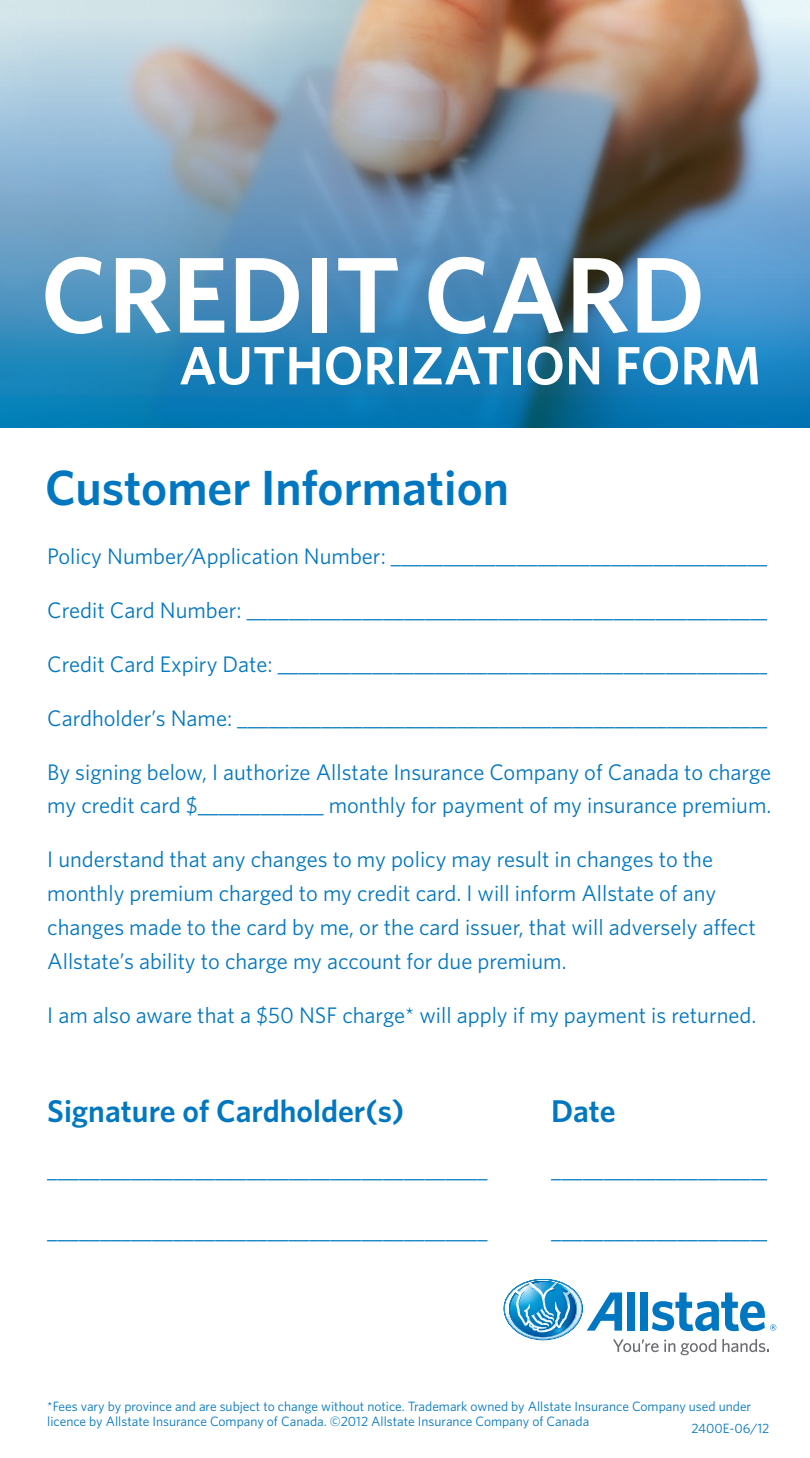
<style>
.page{position:relative;width:810px;height:1458px;background:#fff}
.page>*{position:absolute;margin:0;border:0;box-sizing:border-box;transform-origin:0 0}
.t1{font:600 108px "Whitney";color:#fff}
.t2{font:600 54px "Whitney";color:#fff}
.t3{font:600 49.5px "Whitney";color:#0077c0}
.t4{font:600 31.5px "Whitney";color:#0077c0}
.t5{font:22.5px/33.8px "Whitney";color:#0077c0}
.t6{font:13.5px/14.2px "Whitney";color:#0077c0}
</style>
<div class="page">
<img style="left:0;top:0;width:810px;height:428px">
<svg style="left:504px;top:1279px;width:272px;height:76px"></svg>
<p class="t1" style="left:40px;top:230px;width:667px">CREDIT CARD</p>
<p class="t2" style="left:179px;top:333px;width:583px">AUTHORIZATION FORM</p>
<p class="t3" style="left:45px;top:458px;width:466px">Customer Information</p>
<p class="t5" style="left:47px;top:538px;width:723px">Policy Number/Application Number: ____________________________________</p>
<p class="t5" style="left:47px;top:592px;width:725px">Credit Card Number: __________________________________________________</p>
<p class="t5" style="left:47px;top:646px;width:725px">Credit Card Expiry Date: _______________________________________________</p>
<p class="t5" style="left:47px;top:700px;width:726px">Cardholder’s Name: ___________________________________________________</p>
<p class="t5" style="left:47px;top:754px;width:726px">By signing below, I authorize Allstate Insurance Company of Canada to charge my credit card $____________ monthly for payment of my insurance premium.</p>
<p class="t5" style="left:47px;top:842px;width:710px">I understand that any changes to my policy may result in changes to the monthly premium charged to my credit card. I will inform Allstate of any changes made to the card by me, or the card issuer, that will adversely affect Allstate’s ability to charge my account for due premium.</p>
<p class="t5" style="left:47px;top:997px;width:711px">I am also aware that a $50 NSF charge* will apply if my payment is returned.</p>
<p class="t4" style="left:47px;top:1092px;width:358px">Signature of Cardholder(s)</p>
<p class="t4" style="left:551px;top:1092px;width:66px">Date</p>
<p class="t5" style="left:47px;top:1152px;width:442px">__________________________________________</p>
<p class="t5" style="left:551px;top:1152px;width:222px">_____________________</p>
<p class="t5" style="left:47px;top:1214px;width:442px">__________________________________________</p>
<p class="t5" style="left:551px;top:1214px;width:222px">_____________________</p>
<p class="t6" style="left:47px;top:1399px;width:706px">*Fees vary by province and are subject to change without notice. Trademark owned by Allstate Insurance Company used under licence by Allstate Insurance Company of Canada. ©2012 Allstate Insurance Company of Canada</p>
<p class="t6" style="left:691px;top:1420px;width:80px">2400E-06/12</p>
</div>
